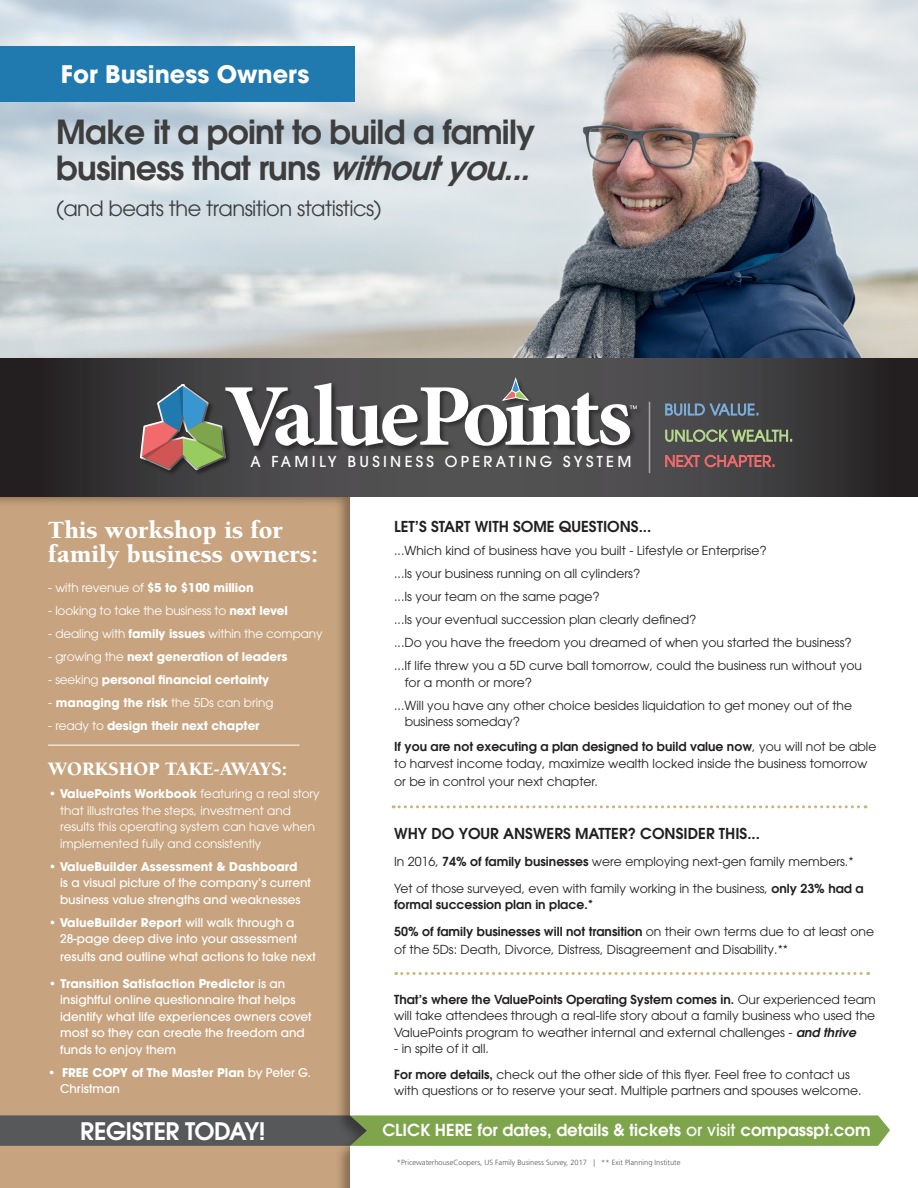
<style>
.page{position:relative;width:918px;height:1188px;background:#fff}
.page>*{position:absolute;margin:0;border:0;box-sizing:border-box;transform-origin:0 0}
.t1{font:600 33px "Avant Garde";letter-spacing:-.025em;color:#3e3e3f}
.t2{font:900 25.5px/24px "Berkeley";color:#fff}
.t3{font:700 24px "Avant Garde";color:#fff}
.t4{font:600 24px "Avant Garde";letter-spacing:-.025em;color:#fff}
.t5{font:21px "Avant Garde";letter-spacing:-.025em;color:#3e3e3f}
.t6{font:900 19.5px "Berkeley";color:#fff}
.t7{font:600 16.5px "Avant Garde";color:#fff}
.t8{font:600 15px "Avant Garde";color:#231f20}
.t9{font:500 15px "Avant Garde";letter-spacing:.22em;color:#fff}
.t10{font:12.3px/16.5px "Avant Garde";color:#231f20}
.t11{font:500 12px/16.5px "Avant Garde";color:#fff}
.t12{font:12px/16.5px "Avant Garde";color:#fff}
.t13{font:700 12px/16.5px "Avant Garde";letter-spacing:-.01em;color:#fff}
.t14{font:300 7.5px "Frutiger";color:#57585a}
.s1{font-style:italic}
.s2{font-weight:400}
.s3{font-weight:700}
.s4{font-weight:500}
.s5{font-weight:600}
.s6{font-weight:600;font-style:italic}
</style>
<div class="page">
<svg style="left:369px;top:1115px;width:521px;height:31px;background:#81a751"></svg>
<div style="left:0;top:489px;width:369px;height:699px;background:#231f20;opacity:.4"></div>
<img style="left:0;top:0;width:918px;height:359px">
<svg style="left:0;top:359px;width:918px;height:138px;background:#3b393a"></svg>
<div style="left:502px;top:377px;width:33px;height:30px;background:#515251"></div>
<div style="left:139px;top:383px;width:93px;height:94px;background:#3e3d3f"></div>
<div style="left:629px;top:404px;width:15px;height:12px;background:#4c4a4d"></div>
<svg style="left:136px;top:378px;width:501px;height:94px"></svg>
<svg style="left:665px;top:427px;width:127px;height:18px;background:#66705a"></svg>
<svg style="left:665px;top:403px;width:94px;height:13px"></svg>
<svg style="left:665px;top:455px;width:110px;height:12px"></svg>
<hr style="left:48px;top:745px;width:252px;height:1px;background:#fff">
<svg style="left:393px;top:805px;width:473px;height:3px"></svg>
<svg style="left:396px;top:972px;width:473px;height:3px"></svg>
<hr style="left:649px;top:402px;width:1px;height:71px;background:#a8a9ad">
<div style="left:0;top:46px;width:355px;height:55px;background:#207ab0"></div>
<p class="t3" style="left:61px;top:58px;width:250px">For Business Owners</p>
<p class="t1" style="left:56px;top:111px;width:481px">Make it a point to build a family</p>
<p class="t1" style="left:56px;top:147px;width:487px">business that runs <span class="s1">withoutyou...</span></p>
<p class="t5" style="left:56px;top:196px;width:327px">(and beats the transition statistics)</p>
<p class="t9" style="left:251px;top:453px;width:382px">A FAMILY BUSINESS OPERATING SYSTEM</p>
<p class="t2" style="left:48px;top:519px;width:271px">This workshop is for family business owners:</p>
<p class="t13" style="left:48px;top:579px;width:207px"><span class="s2">- with revenue of</span> $5 to $100 million</p>
<p class="t12" style="left:48px;top:603px;width:241px">- looking to take the business to <span class="s3">next level</span></p>
<p class="t12" style="left:48px;top:625px;width:276px">- dealing with <span class="s3">family issues</span> within the company</p>
<p class="t13" style="left:48px;top:648px;width:241px"><span class="s2">- growing the</span> next generation of leaders</p>
<p class="t13" style="left:48px;top:671px;width:222px"><span class="s2">- seeking</span> personal financial certainty</p>
<p class="t12" style="left:48px;top:694px;width:227px">- <span class="s3">managing the risk</span> the 5Ds can bring</p>
<p class="t13" style="left:48px;top:717px;width:213px"><span class="s2">- ready to</span> design their next chapter</p>
<p class="t6" style="left:48px;top:759px;width:241px">WORKSHOP TAKE-AWAYS:</p>
<p class="t12" style="left:60px;top:786px;width:261px;text-indent:-12px"><span class="s3">• ValuePoints Workbook</span> featuring a real story that illustrates the steps, investment and results this operating system can have when implemented fully and consistently</p>
<p class="t11" style="left:60px;top:858px;width:252px;text-indent:-12px"><span class="s3">• ValueBuilder Assessment &amp; Dashboard<br></span>is a visual picture of the company’s current business value strengths and weaknesses</p>
<p class="t11" style="left:48px;top:914px;width:251px;text-align:right"><span class="s3">• ValueBuilder Report</span> will walk through a<br>28-page deep dive into your assessment</p>
<p class="t11" style="left:60px;top:949px;width:257px">results and outline what actions to take next</p>
<p class="t11" style="left:60px;top:975px;width:253px;text-indent:-12px"><span class="s3">• Transition Satisfaction Predictor</span> is an insightful online questionnaire that helps identify what life experiences owners covet most so they can create the freedom and funds to enjoy them</p>
<p class="t13" style="left:60px;top:1064px;width:253px;text-indent:-12px"><span class="s2">•</span> FREE COPY of The Master Plan <span class="s4">by Peter G.<br>Christman</span></p>
<p class="t4" style="left:80px;top:1115px;width:187px">REGISTER TODAY!</p>
<p class="t7" style="left:382px;top:1120px;width:490px">CLICK HERE for dates, details &amp; tickets <span class="s4">or visit</span> compasspt.com</p>
<p class="t14" style="left:397px;top:1158px;width:285px">*PricewaterhouseCoopers, US Family Business Survey, 2017 | ** Exit Planning Institute</p>
<p class="t8" style="left:394px;top:517px;width:259px">LET’S START WITH SOME QUESTIONS...</p>
<p class="t10" style="left:394px;top:543px;width:374px">...Which kind of business have you built - Lifestyle or Enterprise?</p>
<p class="t10" style="left:394px;top:566px;width:248px">...Is your business running on all cylinders?</p>
<p class="t10" style="left:394px;top:589px;width:207px">...Is your team on the same page?</p>
<p class="t10" style="left:394px;top:612px;width:304px">...Is your eventual succession plan clearly defined?</p>
<p class="t10" style="left:394px;top:635px;width:459px">...Do you have the freedom you dreamed of when you started the business?</p>
<p class="t10" style="left:405px;top:658px;width:459px;text-indent:-10px">...If life threw you a 5D curve ball tomorrow, could the business run without you for a month or more?</p>
<p class="t10" style="left:405px;top:697px;width:449px;text-indent:-10px">...Will you have any other choice besides liquidation to get money out of the business someday?</p>
<p class="t10" style="left:394px;top:739px;width:484px"><span class="s5">If you are not executing a plan designed to build value now</span>, you will not be able to harvest income today, maximize wealth locked inside the business tomorrow</p>
<p class="t10" style="left:394px;top:773px;width:205px">or be in control your next chapter.</p>
<p class="t8" style="left:394px;top:824px;width:367px">WHY DO YOUR ANSWERS MATTER? CONSIDER THIS...</p>
<p class="t10" style="left:394px;top:853px;width:461px">In 2016, <span class="s5">74% of family businesses</span> were employing next-gen family members.*</p>
<p class="t10" style="left:394px;top:880px;width:471px">Yet of those surveyed, even with family working in the business, <span class="s5">only 23% had a formal succession plan in place.*</span></p>
<p class="t10" style="left:394px;top:922px;width:482px;line-height:18px"><span class="s5">50% of family businesses will not transition</span> on their own terms due to at least one of the 5Ds: Death, Divorce, Distress, Disagreement and Disability.**</p>
<p class="t10" style="left:394px;top:991px;width:483px;text-align:justify"><span class="s5">That’s where the ValuePoints Operating System comes in.</span> Our experienced team will take attendees through a real-life story about a family business who used the ValuePoints program to weather internal and external challenges - <span class="s6">and thrive</span></p>
<p class="t10" style="left:394px;top:1041px;width:96px">- in spite of it all.</p>
<p class="t10" style="left:394px;top:1066px;width:469px"><span class="s5">For more details,</span> check out the other side of this flyer. Feel free to contact us with questions or to reserve your seat. Multiple partners and spouses welcome.</p>
</div>
